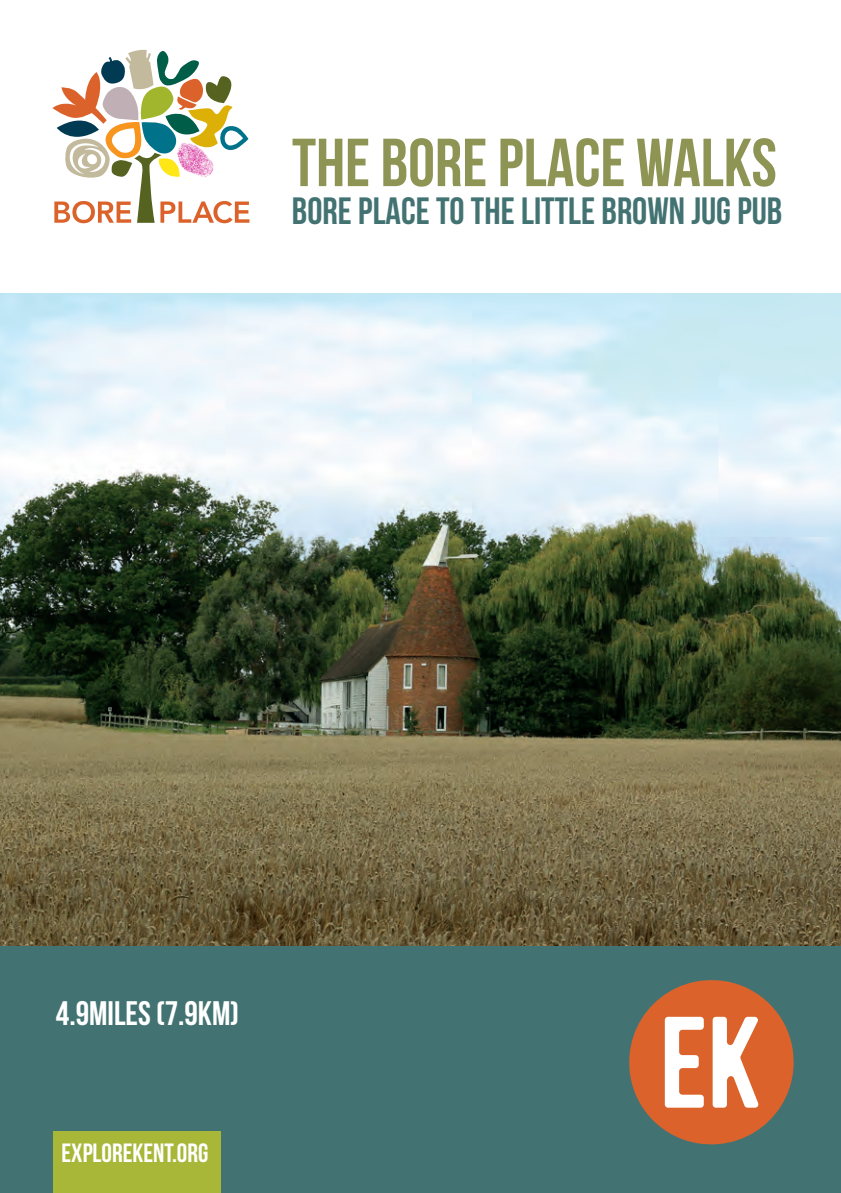
<style>
.page{position:relative;width:841px;height:1193px;background:#fff}
.page>*{position:absolute;margin:0;border:0;box-sizing:border-box;transform-origin:0 0}
.t1{font:700 67.8px "Bebas Neue";color:#8e9454}
.t2{font:700 38px "Bebas Neue";color:#437272}
.t3{font:700 34px "Bebas Neue";color:#fff}
.t4{font:26.4px "Bebas Neue";color:#fff}
</style>
<div class="page">
<div style="left:0;top:884px;width:840px;height:309px;background:#437272"></div>
<div style="left:53px;top:1131px;width:168px;height:62px;background:#a8b737"></div>
<svg style="left:52px;top:49px;width:197px;height:174px"></svg>
<img style="left:0;top:294px;width:840px;height:652px">
<svg style="left:629px;top:980px;width:165px;height:165px"></svg>
<p class="t1" style="left:292px;top:126px;width:486px">THE BORE PLACE WALKS</p>
<p class="t2" style="left:292px;top:190px;width:491px">BORE PLACE TO THE LITTLE BROWN JUG PUB</p>
<p class="t3" style="left:56px;top:995px;width:184px">4.9MILES (7.9KM)</p>
<p class="t4" style="left:62px;top:1138px;width:148px">EXPLOREKENT.ORG</p>
</div>
